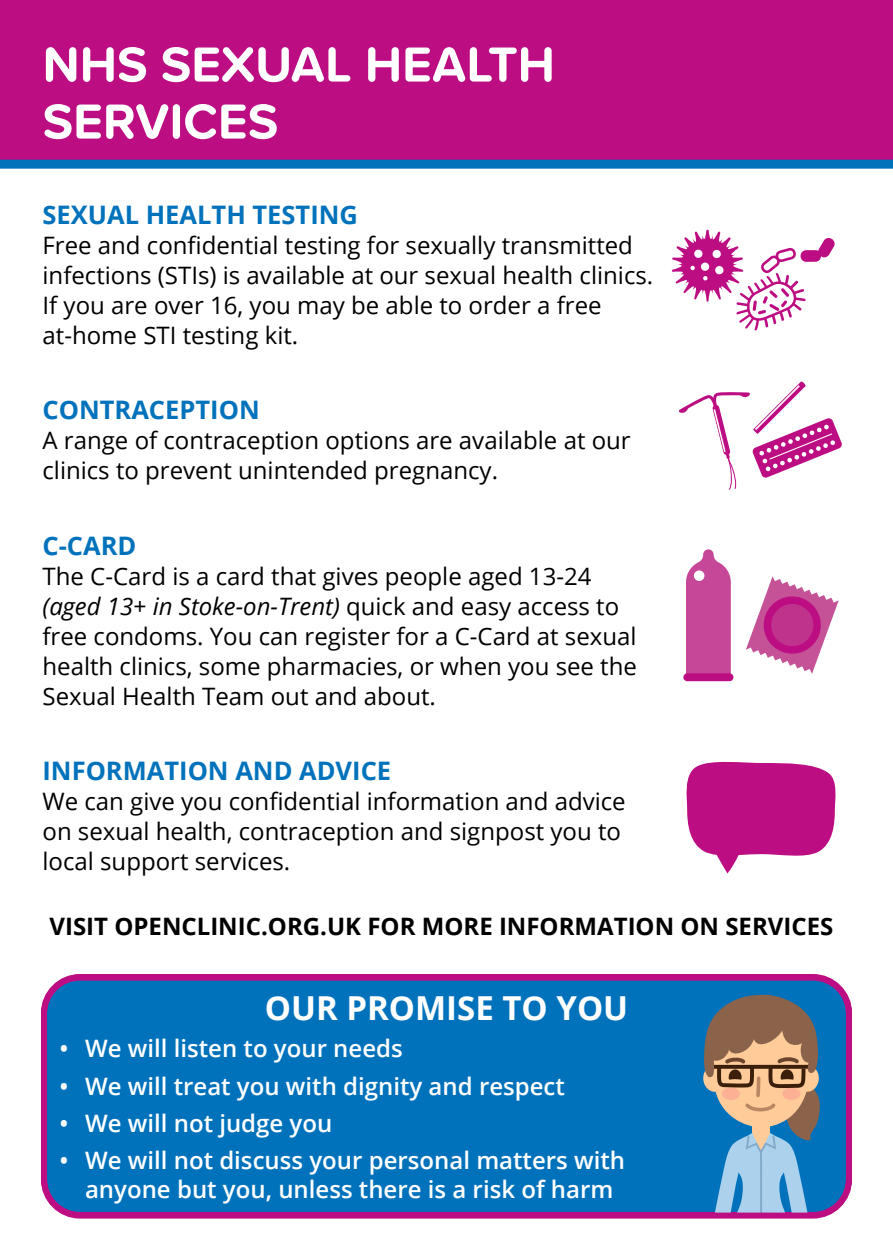
<style>
.page{position:relative;width:893px;height:1259px;background:#fff}
.page>*{position:absolute;margin:0;border:0;box-sizing:border-box;transform-origin:0 0}
.t1{font:700 51px/57px "Proxima Soft";color:#fff}
.t2{font:700 33px "Open Sans";color:#fff}
.t3{font:700 25.5px "Open Sans";color:#0072bc}
.t4{font:24px/30px "Open Sans";color:#000}
.t5{font:600 24px/28.8px "Open Sans";color:#fff;text-align:center}
.t6{font:700 24px "Open Sans";color:#000}
.s1{font-style:italic}
</style>
<div class="page">
<div style="left:44px;top:977px;width:805px;height:238px;background:#0072bc;border-radius:36px"></div>
<svg style="left:672px;top:230px;width:163px;height:100px"></svg>
<svg style="left:686px;top:549px;width:45px;height:124px"></svg>
<div style="left:683px;top:673px;width:50px;height:8px;background:#bc0d83;border-radius:4px"></div>
<div style="left:694px;top:570px;width:10px;height:11px;background:#fff;border-radius:50%"></div>
<svg style="left:746px;top:576px;width:93px;height:98px"></svg>
<svg style="left:686px;top:761px;width:150px;height:112px"></svg>
<svg style="left:703px;top:994px;width:119px;height:217px"></svg>
<div style="left:0;top:0;width:893px;height:160px;background:#bc0d83"></div>
<div style="left:0;top:160px;width:893px;height:9px;background:#0072bc"></div>
<svg style="left:679px;top:381px;width:163px;height:109px"></svg>
<div style="left:41px;top:974px;width:811px;height:244px;border:6px solid #bc0d83;border-radius:36px"></div>
<p class="t1" style="left:43px;top:34px;width:514px">NHS SEXUAL HEALTH<br>SERVICES</p>
<p class="t3" style="left:43px;top:196px;width:317px">SEXUAL HEALTH TESTING</p>
<p class="t4" style="left:43px;top:229px;width:612px">Free and confidential testing for sexually transmitted infections (STIs) is available at our sexual health clinics.<br>If you are over 16, you may be able to order a free at-home STI testing kit.</p>
<p class="t3" style="left:43px;top:392px;width:219px">CONTRACEPTION</p>
<p class="t4" style="left:43px;top:425px;width:590px">A range of contraception options are available at our clinics to prevent unintended pregnancy.</p>
<p class="t3" style="left:43px;top:527px;width:95px">C-CARD</p>
<p class="t4" style="left:43px;top:560px;width:596px">The C-Card is a card that gives people aged 13-24 <span class="s1">(aged 13+ in Stoke-on-Trent)</span> quick and easy access to free condoms. You can register for a C-Card at sexual health clinics, some pharmacies, or when you see the Sexual Health Team out and about.</p>
<p class="t3" style="left:43px;top:753px;width:350px">INFORMATION AND ADVICE</p>
<p class="t4" style="left:43px;top:786px;width:585px">We can give you confidential information and advice on sexual health, contraception and signpost you to local support services.</p>
<p class="t6" style="left:50px;top:909px;width:785px">VISIT OPENCLINIC.ORG.UK FOR MORE INFORMATION ON SERVICES</p>
<p class="t2" style="left:265px;top:984px;width:365px">OUR PROMISE TO YOU</p>
<p class="t5" style="left:60px;top:1033px;width:345px">• We will listen to your needs</p>
<p class="t5" style="left:60px;top:1071px;width:507px">• We will treat you with dignity and respect</p>
<p class="t5" style="left:60px;top:1108px;width:274px">• We will not judge you</p>
<p class="t5" style="left:60px;top:1145px;width:567px">• We will not discuss your personal matters with anyone but you, unless there is a risk of harm</p>
</div>
